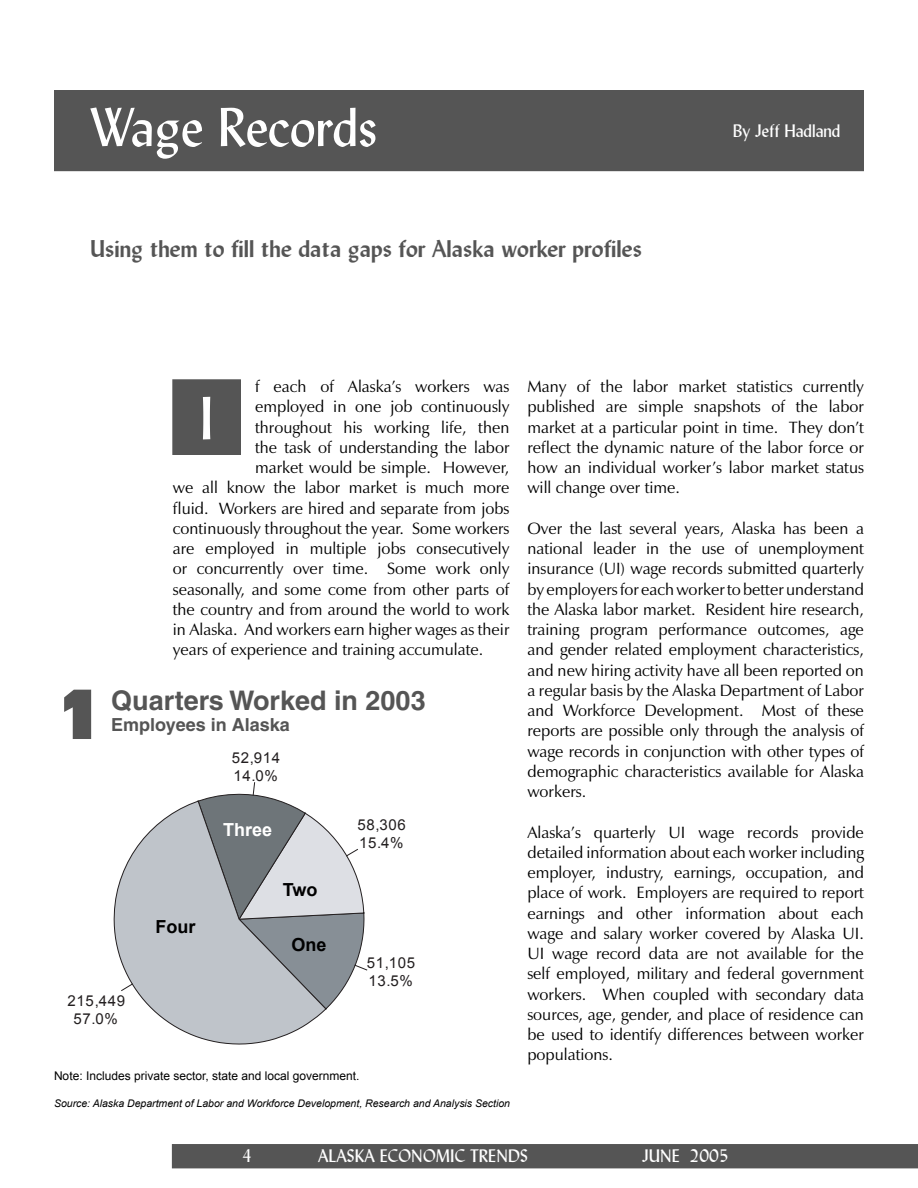
<style>
.page{position:relative;width:918px;height:1188px;background:#fff}
.page>*{position:absolute;margin:0;border:0;box-sizing:border-box;transform-origin:0 0}
.t1{font:66px "Incised 901 BT Compact";color:#555}
.t2{font:60px "Lydian BT";color:#fff}
.t3{font:54px "Lydian BT";color:#fff}
.t4{font:700 27px "Helvetica";color:#555}
.t5{font:700 24px "Lydian BT";color:#555}
.t6{font:18px "Lydian BT";color:#fff}
.t7{font:700 18px "Helvetica";color:#555}
.t8{font:700 18px "Arial";color:#000}
.t9{font:700 18px "Arial";color:#fff}
.t10{font:16.5px/20.2px "Zapf Humanist 601 BT";color:#000;text-align:justify}
.t11{font:15px/17.5px "Arial";letter-spacing:.045em;color:#231f20}
.t12{font:12px "Arial";color:#000}
.t13{font:italic 10.5px "Arial";color:#000}
</style>
<div class="page">
<div style="left:172px;top:1144px;width:746px;height:24px;background:#555"></div>
<div style="left:55px;top:91px;width:808px;height:79px;background:#555"></div>
<div style="left:54px;top:90px;width:810px;height:81px;border:2px solid #555"></div>
<div style="left:173px;top:380px;width:67px;height:74px;background:#555"></div>
<div style="left:172px;top:379px;width:69px;height:76px;border:2px solid #555"></div>
<svg style="left:198px;top:782px;width:169px;height:227px"></svg>
<svg style="left:114px;top:801px;width:212px;height:243px;background:#babec3"></svg>
<svg style="left:121px;top:983px;width:12px;height:8px"></svg>
<h3 class="t3" style="left:90px;top:94px;width:289px">Wage Records</h3>
<h3 class="t5" style="left:90px;top:234px;width:554px">Using them to fill the data gaps for Alaska worker profiles</h3>
<p class="t6" style="left:733px;top:119px;width:109px">By Jeff Hadland</p>
<p class="t10" style="left:255px;top:378px;width:256px">f each of Alaska’s workers was</p>
<p class="t10" style="left:255px;top:398px;width:256px">employed in one job continuously</p>
<p class="t10" style="left:255px;top:419px;width:256px">throughout his working life, then</p>
<p class="t10" style="left:255px;top:439px;width:256px">the task of understanding the labor</p>
<p class="t10" style="left:255px;top:459px;width:256px">market would be simple. However,</p>
<p class="t10" style="left:173px;top:479px;width:338px">we all know the labor market is much more</p>
<p class="t10" style="left:173px;top:500px;width:338px">fluid. Workers are hired and separate from jobs</p>
<p class="t10" style="left:173px;top:520px;width:338px">continuously throughout the year. Some workers</p>
<p class="t10" style="left:173px;top:540px;width:338px">are employed in multiple jobs consecutively</p>
<p class="t10" style="left:173px;top:560px;width:338px">or concurrently over time. Some work only</p>
<p class="t10" style="left:173px;top:581px;width:338px">seasonally, and some come from other parts of</p>
<p class="t10" style="left:173px;top:601px;width:338px">the country and from around the world to work</p>
<p class="t10" style="left:173px;top:621px;width:338px">in Alaska. And workers earn higher wages as their</p>
<p class="t10" style="left:173px;top:641px;width:312px">years of experience and training accumulate.</p>
<h2 class="t2" style="left:199px;top:382px;width:16px">I</h2>
<h1 class="t1" style="left:54px;top:676px;width:50px">1</h1>
<h3 class="t4" style="left:111px;top:690px;width:316px">Quarters Worked in 2003</h3>
<p class="t7" style="left:111px;top:718px;width:180px">Employees in Alaska</p>
<p class="t11" style="left:68px;top:992px;width:59px;text-align:center">215,449<br>57.0%</p>
<p class="t8" style="left:155px;top:916px;width:41px">Four</p>
<p class="t11" style="left:232px;top:749px;width:50px">52,914<br>14.0%</p>
<p class="t9" style="left:223px;top:819px;width:51px">Three</p>
<p class="t8" style="left:283px;top:879px;width:36px">Two</p>
<p class="t8" style="left:291px;top:934px;width:37px">One</p>
<p class="t11" style="left:357px;top:816px;width:50px">58,306<br>15.4%</p>
<p class="t11" style="left:367px;top:954px;width:50px">51,105<br>13.5%</p>
<p class="t12" style="left:54px;top:1069px;width:307px">Note: Includes private sector, state and local government.</p>
<p class="t13" style="left:54px;top:1097px;width:458px">Source: Alaska Department of Labor and Workforce Development, Research and Analysis Section</p>
<p class="t10" style="left:527px;top:378px;width:338px">Many of the labor market statistics currently published are simple snapshots of the labor market at a particular point in time. They don’t reflect the dynamic nature of the labor force or how an individual worker’s labor market status will change over time.</p>
<p class="t10" style="left:527px;top:520px;width:338px">Over the last several years, Alaska has been a national leader in the use of unemployment insurance (UI) wage records submitted quarterly by employers for each worker to better understand the Alaska labor market. Resident hire research, training program performance outcomes, age and gender related employment characteristics, and new hiring activity have all been reported on a regular basis by the Alaska Department of Labor and Workforce Development. Most of these reports are possible only through the analysis of wage records in conjunction with other types of demographic characteristics available for Alaska workers.</p>
<p class="t10" style="left:527px;top:824px;width:338px">Alaska’s quarterly UI wage records provide detailed information about each worker including employer, industry, earnings, occupation, and place of work. Employers are required to report earnings and other information about each wage and salary worker covered by Alaska UI.<br>UI wage record data are not available for the self employed, military and federal government workers. When coupled with secondary data sources, age, gender, and place of residence can be used to identify differences between worker populations.</p>
<p class="t6" style="left:242px;top:1145px;width:11px">4</p>
<p class="t6" style="left:318px;top:1144px;width:211px">ALASKA ECONOMIC TRENDS</p>
<p class="t6" style="left:642px;top:1144px;width:88px">JUNE 2005</p>
</div>
